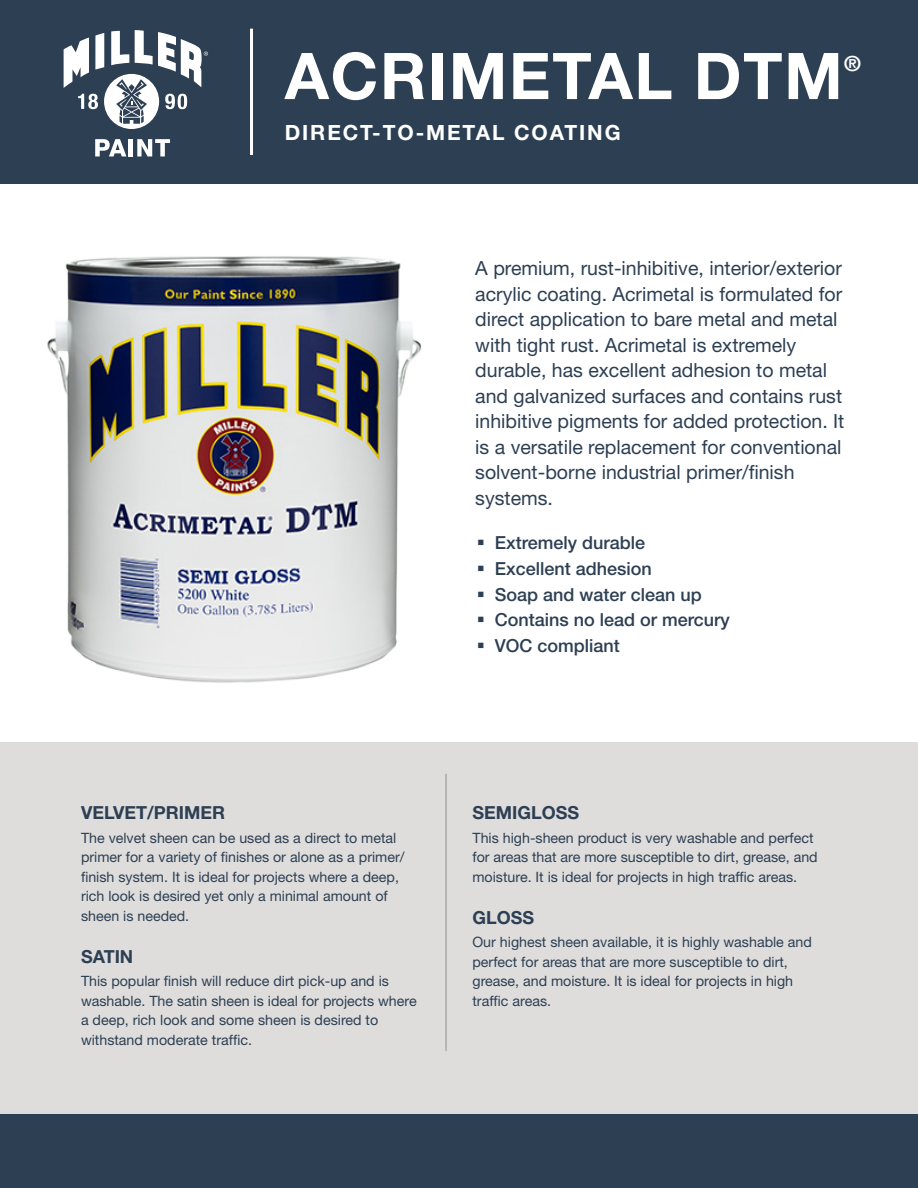
<style>
.page{position:relative;width:918px;height:1188px;background:#fff}
.page>*{position:absolute;margin:0;border:0;box-sizing:border-box;transform-origin:0 0}
.product{font:700 64.5px "Helvetica Neue LT Pro";letter-spacing:.025em;color:#fff}
.product-2{font:700 21px "Helvetica Neue LT Pro";letter-spacing:.09em;color:#fff}
.body{font:19.5px/25.5px "Helvetica Neue LT Pro";color:#2d3f53}
.t1{font:500 18px "Helvetica Neue LT Pro";color:#2d3f53}
.sub{font:700 18px "Helvetica Neue LT Pro";color:#2d3f53}
.bodymed{font:14.25px/19.5px "Helvetica Neue LT Pro";color:#2d3f53}
</style>
<div class="page">
<div style="left:0;top:0;width:918px;height:184px;background:#2d3f53"></div>
<div style="left:0;top:1115px;width:918px;height:73px;background:#2d3f53"></div>
<div style="left:0;top:742px;width:918px;height:372px;background:#dedddc"></div>
<img style="left:47px;top:256px;width:375px;height:427px">
<svg style="left:95px;top:139px;width:31px;height:17px"></svg>
<hr style="left:129px;top:139px;width:4px;height:17px;background:#fff">
<svg style="left:137px;top:139px;width:33px;height:17px"></svg>
<svg style="left:64px;top:30px;width:144px;height:99px"></svg>
<hr style="left:250px;top:29px;width:3px;height:126px;background:#fff">
<hr style="left:445px;top:774px;width:2px;height:277px;background:#a8a9ad">
<p class="product" style="left:285px;top:35px;width:559px">ACRIMETAL DTM</p>
<p class="product-2" style="left:844px;top:50px;width:18px">®</p>
<p class="product-2" style="left:285px;top:119px;width:337px">DIRECT-TO-METAL COATING</p>
<p class="body" style="left:475px;top:255px;width:371px">A premium, rust-inhibitive, interior/exterior acrylic coating. Acrimetal is formulated for direct application to bare metal and metal with tight rust. Acrimetal is extremely durable, has excellent adhesion to metal and galvanized surfaces and contains rust inhibitive pigments for added protection. It is a versatile replacement for conventional solvent-borne industrial primer/finish systems.</p>
<p class="t1" style="left:495px;top:532px;width:152px">Extremely durable</p>
<p class="t1" style="left:495px;top:558px;width:159px">Excellent adhesion</p>
<p class="t1" style="left:495px;top:583px;width:209px">Soap and water clean up</p>
<p class="t1" style="left:495px;top:609px;width:237px">Contains no lead or mercury</p>
<p class="t1" style="left:495px;top:635px;width:127px">VOC compliant</p>
<p class="sub" style="left:81px;top:801px;width:145px">VELVET/PRIMER</p>
<p class="bodymed" style="left:81px;top:828px;width:325px">The velvet sheen can be used as a direct to metal primer for a variety of finishes or alone as a primer/ finish system. It is ideal for projects where a deep, rich look is desired yet only a minimal amount of sheen is needed.</p>
<p class="sub" style="left:81px;top:945px;width:54px">SATIN</p>
<p class="bodymed" style="left:81px;top:971px;width:337px">This popular finish will reduce dirt pick-up and is washable. The satin sheen is ideal for projects where a deep, rich look and some sheen is desired to withstand moderate traffic.</p>
<p class="sub" style="left:472px;top:801px;width:108px">SEMIGLOSS</p>
<p class="bodymed" style="left:472px;top:828px;width:347px">This high-sheen product is very washable and perfect for areas that are more susceptible to dirt, grease, and moisture. It is ideal for projects in high traffic areas.</p>
<p class="sub" style="left:472px;top:906px;width:63px">GLOSS</p>
<p class="bodymed" style="left:472px;top:932px;width:341px">Our highest sheen available, it is highly washable and perfect for areas that are more susceptible to dirt, grease, and moisture. It is ideal for projects in high traffic areas.</p>
</div>
